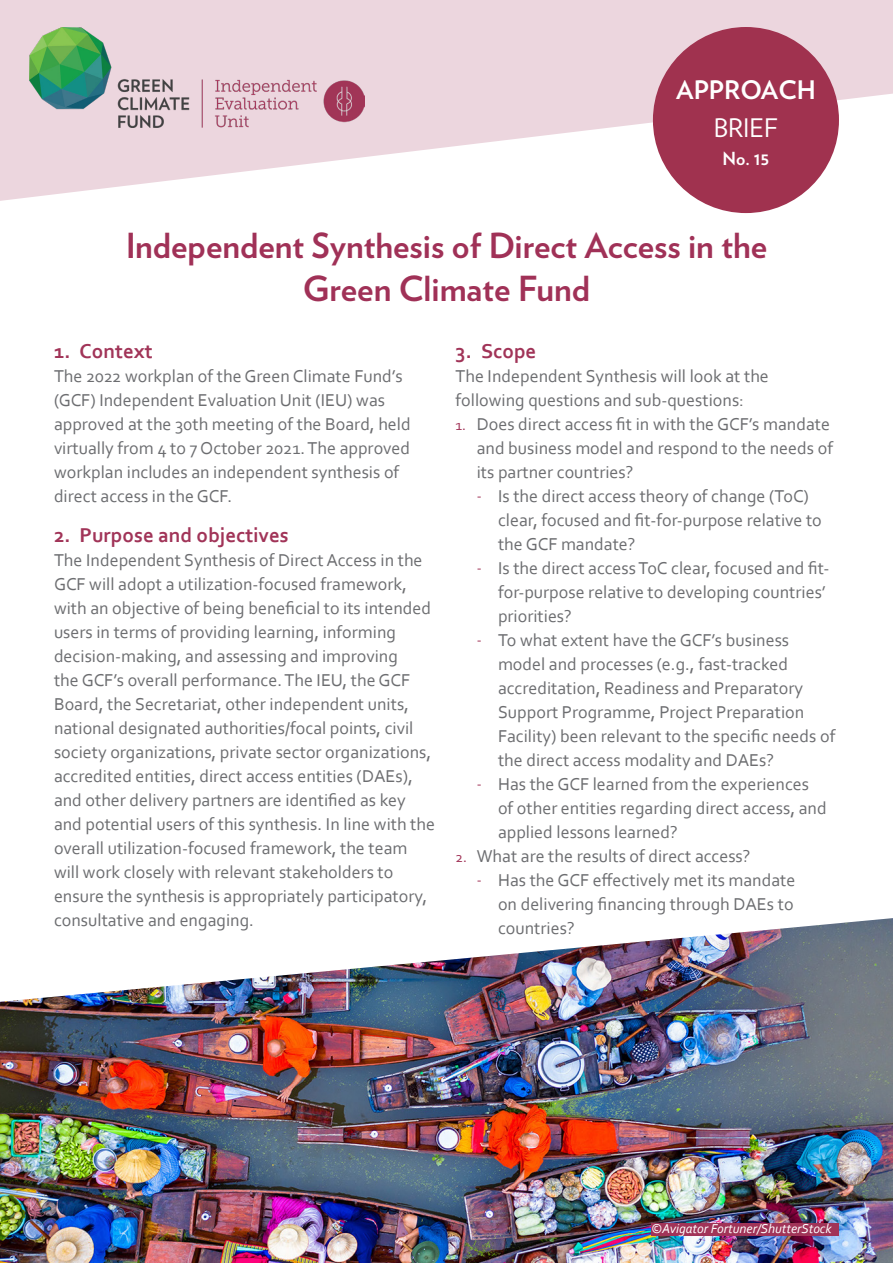
<style>
.page{position:relative;width:893px;height:1263px;background:#fff}
.page>*{position:absolute;margin:0;border:0;box-sizing:border-box;transform-origin:0 0}
.t1{font:700 34.5px/43.5px "Verlag";color:#a03157;text-align:center}
.t2{font:700 25.5px/38.5px "Verlag";color:#fff;text-align:center}
.t3{font:700 21px "Corbel";color:#a13458}
.t4{font:18px/24px "Corbel";color:#6c6d70}
.t5{font:700 18px "Verlag";color:#fff}
.Footnote{font:italic 13.5px "Corbel";color:#fff}
.s1{font-weight:400}
.s2{font-size:15px;color:#a13458}
</style>
<div class="page">
<svg style="left:0;top:0;width:893px;height:201px;fill:#ecd6de"></svg>
<img style="left:30px;top:28px;width:335px;height:100px">
<div style="left:653px;top:27px;width:186px;height:186px;background:#a0324f;border-radius:50%"></div>
<img style="left:0;top:918px;width:893px;height:345px">
<div style="left:651px;top:1223px;width:188px;height:13px;background:#a13458"></div>
<p class="t2" style="left:676px;top:69px;width:141px">APPROACH<br><span class="s1">BRIEF</span></p>
<p class="t5" style="left:722px;top:144px;width:48px">No. 15</p>
<p class="t1" style="left:126px;top:222px;width:643px">Independent Synthesis of Direct Access in the<br>Green Climate Fund</p>
<p class="t3" style="left:54px;top:338px;width:100px">1. Context</p>
<p class="t4" style="left:54px;top:363px;width:358px">The 2022 workplan of the Green Climate Fund’s (GCF) Independent Evaluation Unit (IEU) was approved at the 30th meeting of the Board, held virtually from 4 to 7 October 2021. The approved workplan includes an independent synthesis of direct access in the GCF.</p>
<p class="t3" style="left:54px;top:522px;width:236px">2. Purpose and objectives</p>
<p class="t4" style="left:54px;top:548px;width:383px">The Independent Synthesis of Direct Access in the GCF will adopt a utilization-focused framework, with an objective of being beneficial to its intended users in terms of providing learning, informing decision-making, and assessing and improving<br>the GCF’s overall performance. The IEU, the GCF Board, the Secretariat, other independent units, national designated authorities/focal points, civil society organizations, private sector organizations, accredited entities, direct access entities (DAEs), and other delivery partners are identified as key and potential users of this synthesis. In line with the overall utilization-focused framework, the team will work closely with relevant stakeholders to ensure the synthesis is appropriately participatory, consultative and engaging.</p>
<p class="t3" style="left:455px;top:338px;width:82px">3. Scope</p>
<p class="t4" style="left:455px;top:363px;width:315px">The Independent Synthesis will look at the following questions and sub-questions:</p>
<p class="t4" style="left:477px;top:411px;width:358px;text-indent:-21px"><span class="s2">1.</span> Does direct access fit in with the GCF’s mandate and business model and respond to the needs of its partner countries?</p>
<p class="t4" style="left:498px;top:483px;width:325px">Is the direct access theory of change (ToC) clear, focused and fit-for-purpose relative to the GCF mandate?</p>
<p class="t4" style="left:498px;top:555px;width:333px">Is the direct access ToC clear, focused and fit&shy;for-purpose relative to developing countries’ priorities?</p>
<p class="t4" style="left:498px;top:627px;width:339px">To what extent have the GCF’s business model and processes (e.g., fast-tracked accreditation, Readiness and Preparatory Support Programme, Project Preparation Facility) been relevant to the specific needs of the direct access modality and DAEs?</p>
<p class="t4" style="left:498px;top:771px;width:330px">Has the GCF learned from the experiences of other entities regarding direct access, and applied lessons learned?</p>
<p class="t4" style="left:455px;top:843px;width:297px"><span class="s2">2.</span> What are the results of direct access?</p>
<p class="t4" style="left:498px;top:867px;width:299px;text-align:justify">Has the GCF effectively met its mandate on delivering financing through DAEs to countries?</p>
<p class="Footnote" style="left:651px;top:1220px;width:182px">©Avigator Fortuner/ShutterStock</p>
</div>
